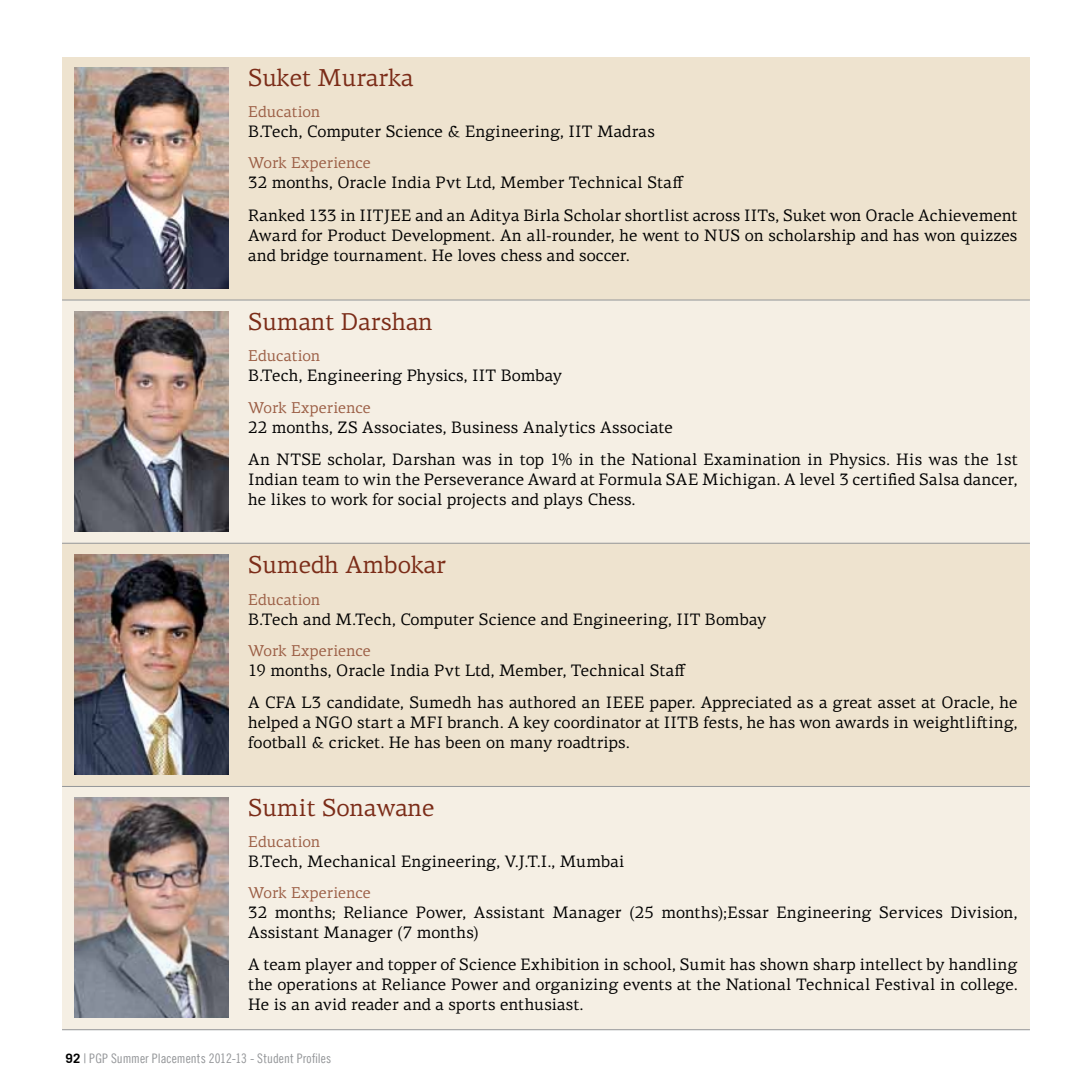
<style>
.page{position:relative;width:1092px;height:1092px;background:#fff}
.page>*{position:absolute;margin:0;border:0;box-sizing:border-box;transform-origin:0 0}
.t1{font:24.5px "PF Centro Serif Pro";color:#7b2c18}
.t2{font:16.62px/19.9px "PF Centro Serif Pro";letter-spacing:.01em;color:#000}
.t3{font:15.75px "PF Centro Serif Pro";letter-spacing:.005em;color:#9b5e45}
.t4{font:13.12px "Trade Gothic Cond Eighteen";letter-spacing:.005em;color:#939598}
.s1{font-family:"Trade Gothic";font-weight:700;color:#000}
</style>
<div class="page">
<div style="left:62px;top:57px;width:967px;height:243px;background:#eee3cf"></div>
<div style="left:62px;top:300px;width:967px;height:243px;background:#f5efe4"></div>
<div style="left:62px;top:543px;width:967px;height:243px;background:#eee3cf"></div>
<div style="left:62px;top:786px;width:967px;height:243px;background:#f5efe4"></div>
<hr style="left:62px;top:300px;width:967px;height:1px;background:#939598">
<hr style="left:62px;top:543px;width:967px;height:1px;background:#939598">
<hr style="left:62px;top:786px;width:967px;height:1px;background:#939598">
<hr style="left:62px;top:1029px;width:967px;height:1px;background:#939598">
<img style="left:74px;top:68px;width:155px;height:220px">
<img style="left:74px;top:311px;width:155px;height:220px">
<img style="left:74px;top:554px;width:155px;height:220px">
<img style="left:74px;top:797px;width:155px;height:220px">
<h1 class="t1" style="left:248px;top:63px;width:167px">Suket Murarka</h1>
<p class="t3" style="left:248px;top:102px;width:74px">Education</p>
<p class="t2" style="left:248px;top:122px;width:408px">B.Tech, Computer Science &amp; Engineering, IIT Madras</p>
<p class="t3" style="left:248px;top:154px;width:124px">Work Experience</p>
<p class="t2" style="left:248px;top:167px;width:770px;line-height:32.4px">32 months, Oracle India Pvt Ltd, Member Technical Staff<br>Ranked 133 in IITJEE and an Aditya Birla Scholar shortlist across IITs, Suket won Oracle Achievement</p>
<p class="t2" style="left:248px;top:225px;width:770px">Award for Product Development. An all-rounder, he went to NUS on scholarship and has won quizzes and bridge tournament. He loves chess and soccer.</p>
<h1 class="t1" style="left:248px;top:307px;width:186px">Sumant Darshan</h1>
<p class="t3" style="left:248px;top:346px;width:74px">Education</p>
<p class="t2" style="left:248px;top:366px;width:315px">B.Tech, Engineering Physics, IIT Bombay</p>
<p class="t3" style="left:248px;top:398px;width:124px">Work Experience</p>
<p class="t2" style="left:248px;top:411px;width:770px;line-height:32.4px">22 months, ZS Associates, Business Analytics Associate<br>An NTSE scholar, Darshan was in top 1% in the National Examination in Physics. His was the 1st</p>
<p class="t2" style="left:248px;top:469px;width:770px">Indian team to win the Perseverance Award at Formula SAE Michigan. A level 3 certified Salsa dancer, he likes to work for social projects and plays Chess.</p>
<h1 class="t1" style="left:248px;top:550px;width:199px">Sumedh Ambokar</h1>
<p class="t3" style="left:248px;top:590px;width:74px">Education</p>
<p class="t2" style="left:248px;top:609px;width:519px">B.Tech and M.Tech, Computer Science and Engineering, IIT Bombay</p>
<p class="t3" style="left:248px;top:641px;width:124px">Work Experience</p>
<p class="t2" style="left:248px;top:654px;width:770px;line-height:32.4px">19 months, Oracle India Pvt Ltd, Member, Technical Staff<br>A CFA L3 candidate, Sumedh has authored an IEEE paper. Appreciated as a great asset at Oracle, he</p>
<p class="t2" style="left:248px;top:712px;width:771px">helped a NGO start a MFI branch. A key coordinator at IITB fests, he has won awards in weightlifting, football &amp; cricket. He has been on many roadtrips.</p>
<h1 class="t1" style="left:248px;top:792px;width:188px">Sumit Sonawane</h1>
<p class="t3" style="left:248px;top:832px;width:74px">Education</p>
<p class="t2" style="left:248px;top:851px;width:378px">B.Tech, Mechanical Engineering, V.J.T.I., Mumbai</p>
<p class="t3" style="left:248px;top:883px;width:124px">Work Experience</p>
<p class="t2" style="left:248px;top:902px;width:770px">32 months; Reliance Power, Assistant Manager (25 months);Essar Engineering Services Division,<br>Assistant Manager (7 months)</p>
<p class="t2" style="left:248px;top:954px;width:770px;text-align:justify">A team player and topper of Science Exhibition in school, Sumit has shown sharp intellect by handling the operations at Reliance Power and organizing events at the National Technical Festival in college.<br>He is an avid reader and a sports enthusiast.</p>
<p class="t4" style="left:65px;top:1050px;width:267px"><span class="s1">92</span> | PGP Summer Placements 2012-13 - Student Profiles</p>
</div>
